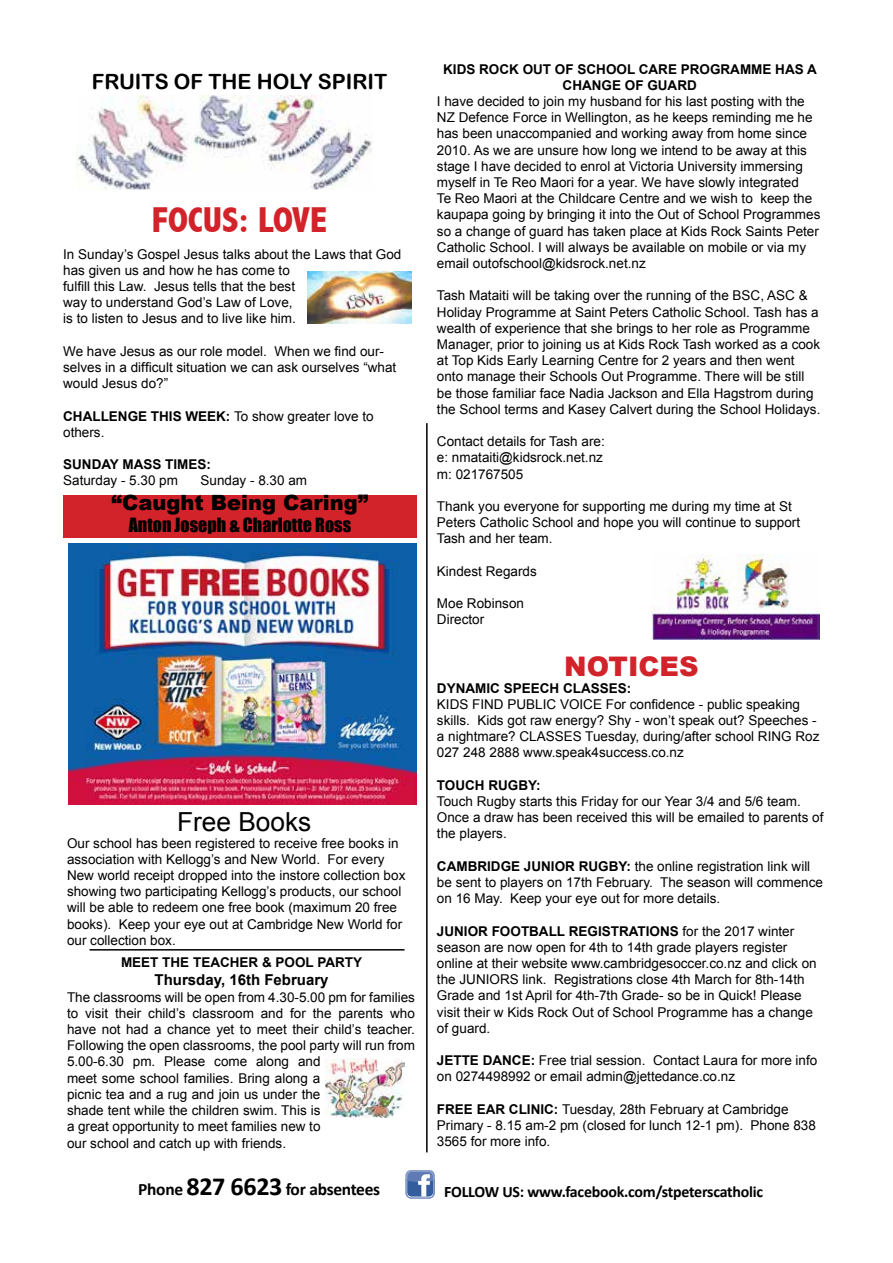
<style>
.page{position:relative;width:893px;height:1263px;background:#fff}
.page>*{position:absolute;margin:0;border:0;box-sizing:border-box;transform-origin:0 0}
.t1{font:800 condensed 36px "Abadi";color:#d2232a}
.t2{font:900 27px "Arial";color:#d2232a}
.t3{font:26.25px "Arial";color:#000}
.t4{font:21px "Arial Rounded MT Bold";color:#000}
.t5{font:900 21px "Arial";color:#000}
.t6{font:18px "Impact";color:#000}
.t7{font:700 17.4px "Calibri";letter-spacing:-.015em;color:#000}
.t8{font:700 15.9px "Calibri";letter-spacing:-.015em;color:#000}
.t9{font:700 15px "Arial";color:#000}
.t10{font:13.5px/16.2px "Arial";color:#000}
.t11{font:700 13.5px/16.2px "Arial";color:#000;text-align:center}
.s1{font-weight:700}
.s2{font-size:26.1px}
</style>
<div class="page">
<hr style="left:426px;top:423px;width:2px;height:729px;background:#000">
<hr style="left:89px;top:949px;width:316px;height:1px;background:#000">
<svg style="left:405px;top:1170px;width:30px;height:29px"></svg>
<img style="left:68px;top:543px;width:348px;height:261px">
<img style="left:651px;top:554px;width:168px;height:85px">
<img style="left:77px;top:96px;width:295px;height:94px">
<div style="left:63px;top:495px;width:354px;height:43px;background:#d2232a"></div>
<img style="left:307px;top:271px;width:105px;height:52px">
<img style="left:325px;top:1058px;width:80px;height:59px">
<h3 class="t4" style="left:92px;top:69px;width:297px">FRUITS OF THE HOLY SPIRIT</h3>
<h1 class="t1" style="left:152px;top:199px;width:177px">FOCUS: LOVE</h1>
<p class="t10" style="left:63px;top:246px;width:340px">In Sunday’s Gospel Jesus talks about the Laws that God has given us and how he has come to<br>fulfill this Law. Jesus tells that the best<br>way to understand God’s Law of Love,<br>is to listen to Jesus and to live like him.</p>
<p class="t10" style="left:63px;top:343px;width:335px">We have Jesus as our role model. When we find our&shy;selves in a difficult situation we can ask ourselves “what would Jesus do?”</p>
<p class="t10" style="left:63px;top:408px;width:312px"><span class="s1">CHALLENGE THIS WEEK:</span> To show greater love to others.</p>
<p class="t11" style="left:63px;top:457px;width:149px">SUNDAY MASS TIMES:</p>
<p class="t10" style="left:63px;top:473px;width:116px">Saturday - 5.30 pm</p>
<p class="t10" style="left:201px;top:473px;width:108px">Sunday - 8.30 am</p>
<h3 class="t5" style="left:112px;top:488px;width:258px">“Caught Being Caring”</h3>
<h3 class="t6" style="left:129px;top:511px;width:224px">Anton Joseph &amp; Charlotte Ross</h3>
<h3 class="t3" style="left:177px;top:805px;width:136px">Free Books</h3>
<p class="t10" style="left:67px;top:835px;width:340px">Our school has been registered to receive free books in association with Kellogg’s and New World. For every New world receipt dropped into the instore collection box showing two participating Kellogg’s products, our school will be able to redeem one free book (maximum 20 free books). Keep your eye out at Cambridge New World for our collection box.</p>
<p class="t11" style="left:121px;top:955px;width:243px">MEET THE TEACHER &amp; POOL PARTY</p>
<p class="t9" style="left:155px;top:970px;width:175px">Thursday, 16th February</p>
<p class="t10" style="left:67px;top:989px;width:350px">The classrooms will be open from 4.30-5.00 pm for families to visit their child’s classroom and for the parents who have not had a chance yet to meet their child’s teacher.<br>Following the open classrooms, the pool party will run from 5.00-6.30 pm. Please come along and<br>meet some school families. Bring along a<br>picnic tea and a rug and join us under the<br>shade tent while the children swim. This is<br>a great opportunity to meet families new to<br>our school and catch up with friends.</p>
<p class="t11" style="left:443px;top:61px;width:375px">KIDS ROCK OUT OF SCHOOL CARE PROGRAMME HAS A<br>CHANGE OF GUARD</p>
<p class="t10" style="left:437px;top:93px;width:385px">I have decided to join my husband for his last posting with the NZ Defence Force in Wellington, as he keeps reminding me he has been unaccompanied and working away from home since 2010. As we are unsure how long we intend to be away at this stage I have decided to enrol at Victoria University immersing myself in Te Reo Maori for a year. We have slowly integrated<br>Te Reo Maori at the Childcare Centre and we wish to keep the kaupapa going by bringing it into the Out of School Programmes so a change of guard has taken place at Kids Rock Saints Peter Catholic School. I will always be available on mobile or via my email outofschool@kidsrock.net.nz</p>
<p class="t10" style="left:437px;top:288px;width:385px">Tash Mataiti will be taking over the running of the BSC, ASC &amp; Holiday Programme at Saint Peters Catholic School. Tash has a wealth of experience that she brings to her role as Programme Manager, prior to joining us at Kids Rock Tash worked as a cook at Top Kids Early Learning Centre for 2 years and then went onto manage their Schools Out Programme. There will be still be those familiar face Nadia Jackson and Ella Hagstrom during the School terms and Kasey Calvert during the School Holidays.</p>
<p class="t10" style="left:437px;top:434px;width:169px">Contact details for Tash are: e: nmataiti@kidsrock.net.nz m: 021767505</p>
<p class="t10" style="left:437px;top:498px;width:365px">Thank you everyone for supporting me during my time at St<br>Peters Catholic School and hope you will continue to support<br>Tash and her team.</p>
<p class="t10" style="left:437px;top:563px;width:101px">Kindest Regards</p>
<p class="t10" style="left:437px;top:596px;width:89px">Moe Robinson<br>Director</p>
<h2 class="t2" style="left:564px;top:647px;width:136px">NOTICES</h2>
<p class="t11" style="left:437px;top:680px;width:196px">DYNAMIC SPEECH CLASSES:</p>
<p class="t10" style="left:437px;top:696px;width:384px">KIDS FIND PUBLIC VOICE For confidence - public speaking skills. Kids got raw energy? Shy - won’t speak out? Speeches - a nightmare? CLASSES Tuesday, during/after school RING Roz 027 248 2888 www.speak4success.co.nz</p>
<p class="t11" style="left:437px;top:777px;width:105px">TOUCH RUGBY:</p>
<p class="t10" style="left:437px;top:793px;width:388px">Touch Rugby starts this Friday for our Year 3/4 and 5/6 team.<br>Once a draw has been received this will be emailed to parents of the players.</p>
<p class="t10" style="left:437px;top:858px;width:387px"><span class="s1">CAMBRIDGE JUNIOR RUGBY:</span> the online registration link will be sent to players on 17th February. The season will commence on 16 May. Keep your eye out for more details.</p>
<p class="t10" style="left:437px;top:923px;width:381px"><span class="s1">JUNIOR FOOTBALL REGISTRATIONS</span> for the 2017 winter season are now open for 4th to 14th grade players register online at their website www.cambridgesoccer.co.nz and click on the JUNIORS link. Registrations close 4th March for 8th-14th Grade and 1st April for 4th-7th Grade- so be in Quick! Please visit their w Kids Rock Out of School Programme has a change of guard.</p>
<p class="t10" style="left:437px;top:1052px;width:382px"><span class="s1">JETTE DANCE:</span> Free trial session. Contact Laura for more info on 0274498992 or email admin@jettedance.co.nz</p>
<p class="t10" style="left:437px;top:1101px;width:380px"><span class="s1">FREE EAR CLINIC:</span> Tuesday, 28th February at Cambridge<br>Primary - 8.15 am-2 pm (closed for lunch 12-1 pm). Phone 838<br>3565 for more info.</p>
<p class="t7" style="left:138px;top:1178px;width:244px">Phone <span class="s2">827 6623</span> for absentees</p>
<p class="t8" style="left:444px;top:1181px;width:320px">FOLLOW US: www.facebook.com/stpeterscatholic</p>
</div>
